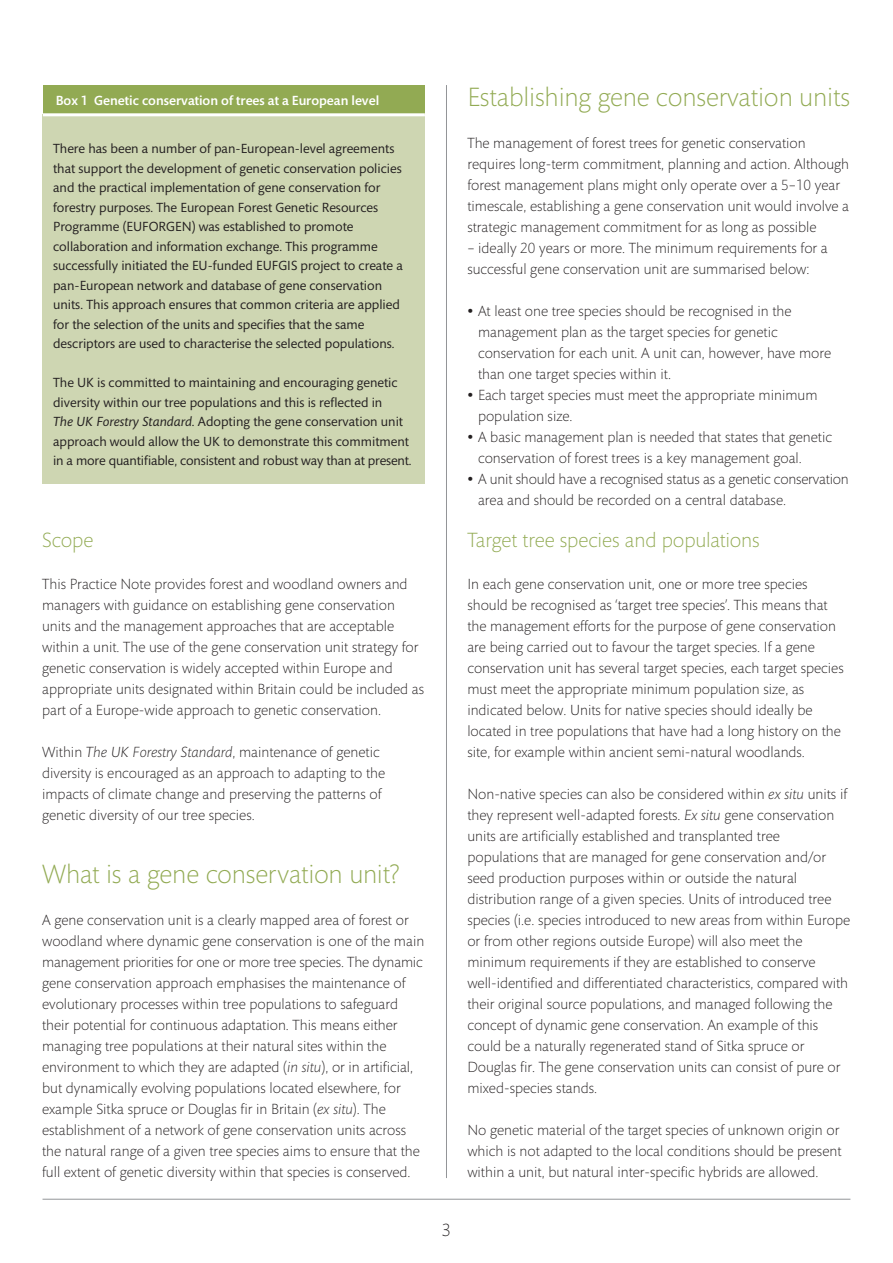
<style>
.page{position:relative;width:893px;height:1263px;background:#fff}
.page>*{position:absolute;margin:0;border:0;box-sizing:border-box;transform-origin:0 0}
.fc-b-body{font:300 27px "Mundo Sans";letter-spacing:-.005em;color:#92aa53}
.fc-h1{font:300 27px "Mundo Sans";letter-spacing:-.01em;color:#92aa53}
.fc-h2{font:300 21px "Mundo Sans";letter-spacing:-.005em;color:#92aa53}
.t1{font:300 18px "Mundo Sans";color:#231f20}
.fc-b-body-2{font:300 15px/21px "Mundo Sans";color:#231f20}
.fc-b-body-3{font:13.5px/19.5px "Mundo Sans";color:#231f20}
.fc-b-no-space-after{font:500 13.5px "Mundo Sans";color:#fff}
.s1{font-style:italic}
.s2{font-size:24px}
</style>
<div class="page">
<div style="left:43px;top:115px;width:382px;height:369px;background:#ced6b2"></div>
<div style="left:43px;top:85px;width:382px;height:30px;background:#92aa53"></div>
<hr style="left:43px;top:113px;width:382px;height:3px;background:#fff">
<hr style="left:43px;top:1199px;width:807px;height:1px;background:#939598">
<hr style="left:446px;top:85px;width:1px;height:1093px;background:#939598">
<p class="fc-b-no-space-after" style="left:56px;top:93px;width:325px">Box 1 Genetic conservation of trees at a European level</p>
<p class="fc-b-body-3" style="left:53px;top:139px;width:351px">There has been a number of pan-European-level agreements that support the development of genetic conservation policies and the practical implementation of gene conservation for forestry purposes. The European Forest Genetic Resources Programme (EUFORGEN) was established to promote collaboration and information exchange. This programme successfully initiated the EU-funded EUFGIS project to create a pan-European network and database of gene conservation units. This approach ensures that common criteria are applied for the selection of the units and specifies that the same descriptors are used to characterise the selected populations.</p>
<p class="fc-b-body-3" style="left:53px;top:373px;width:360px">The UK is committed to maintaining and encouraging genetic diversity within our tree populations and this is reflected in<br><span class="s1">The UK Forestry Standard</span>. Adopting the gene conservation unit approach would allow the UK to demonstrate this commitment in a more quantifiable, consistent and robust way than at present.</p>
<p class="fc-h2" style="left:42px;top:529px;width:53px">Scope</p>
<p class="fc-b-body-2" style="left:42px;top:574px;width:383px">This Practice Note provides forest and woodland owners and managers with guidance on establishing gene conservation units and the management approaches that are acceptable within a unit. The use of the gene conservation unit strategy for genetic conservation is widely accepted within Europe and appropriate units designated within Britain could be included as part of a Europe-wide approach to genetic conservation.</p>
<p class="fc-b-body-2" style="left:42px;top:742px;width:345px">Within <span class="s1">The UK Forestry Standard</span>, maintenance of genetic diversity is encouraged as an approach to adapting to the impacts of climate change and preserving the patterns of genetic diversity of our tree species.</p>
<p class="fc-h1" style="left:42px;top:860px;width:359px">What is a gene conservation unit?</p>
<p class="fc-b-body-2" style="left:42px;top:910px;width:384px">A gene conservation unit is a clearly mapped area of forest or woodland where dynamic gene conservation is one of the main management priorities for one or more tree species. The dynamic gene conservation approach emphasises the maintenance of evolutionary processes within tree populations to safeguard their potential for continuous adaptation. This means either managing tree populations at their natural sites within the environment to which they are adapted (<span class="s1">in situ</span>), or in artificial, but dynamically evolving populations located elsewhere, for example Sitka spruce or Douglas fir in Britain (<span class="s1">ex situ</span>). The establishment of a network of gene conservation units across the natural range of a given tree species aims to ensure that the full extent of genetic diversity within that species is conserved.</p>
<p class="t1" style="left:442px;top:1221px;width:11px">3</p>
<p class="fc-b-body" style="left:467px;top:83px;width:384px">Establishing gene conservation units</p>
<p class="fc-b-body-2" style="left:467px;top:133px;width:383px">The management of forest trees for genetic conservation requires long-term commitment, planning and action. Although forest management plans might only operate over a 5–10 year timescale, establishing a gene conservation unit would involve a strategic management commitment for as long as possible</p>
<p class="fc-b-body-2" style="left:467px;top:238px;width:362px">– ideally 20 years or more. The minimum requirements for a successful gene conservation unit are summarised below:</p>
<p class="fc-b-body-2" style="left:478px;top:301px;width:355px;text-indent:-11px"><span class="s2">•</span> At least one tree species should be recognised in the management plan as the target species for genetic conservation for each unit. A unit can, however, have more than one target species within it.</p>
<p class="fc-b-body-2" style="left:478px;top:385px;width:341px;text-indent:-11px"><span class="s2">•</span> Each target species must meet the appropriate minimum population size.</p>
<p class="fc-b-body-2" style="left:478px;top:427px;width:355px;text-indent:-11px"><span class="s2">•</span> A basic management plan is needed that states that genetic conservation of forest trees is a key management goal.</p>
<p class="fc-b-body-2" style="left:478px;top:469px;width:372px;text-indent:-11px"><span class="s2">•</span> A unit should have a recognised status as a genetic conservation area and should be recorded on a central database.</p>
<p class="fc-h2" style="left:467px;top:529px;width:294px">Target tree species and populations</p>
<p class="fc-b-body-2" style="left:467px;top:574px;width:378px">In each gene conservation unit, one or more tree species should be recognised as ‘target tree species’. This means that the management efforts for the purpose of gene conservation are being carried out to favour the target species. If a gene conservation unit has several target species, each target species must meet the appropriate minimum population size, as indicated below. Units for native species should ideally be located in tree populations that have had a long history on the site, for example within ancient semi-natural woodlands.</p>
<p class="fc-b-body-2" style="left:467px;top:784px;width:384px">Non-native species can also be considered within <span class="s1">ex situ</span> units if they represent well-adapted forests. <span class="s1">Ex situ</span> gene conservation units are artificially established and transplanted tree populations that are managed for gene conservation and/or seed production purposes within or outside the natural distribution range of a given species. Units of introduced tree species (i.e. species introduced to new areas from within Europe or from other regions outside Europe) will also meet the minimum requirements if they are established to conserve well-identified and differentiated characteristics, compared with their original source populations, and managed following the concept of dynamic gene conservation. An example of this could be a naturally regenerated stand of Sitka spruce or Douglas fir. The gene conservation units can consist of pure or mixed-species stands.</p>
<p class="fc-b-body-2" style="left:467px;top:1120px;width:376px">No genetic material of the target species of unknown origin or which is not adapted to the local conditions should be present within a unit, but natural inter-specific hybrids are allowed.</p>
</div>
